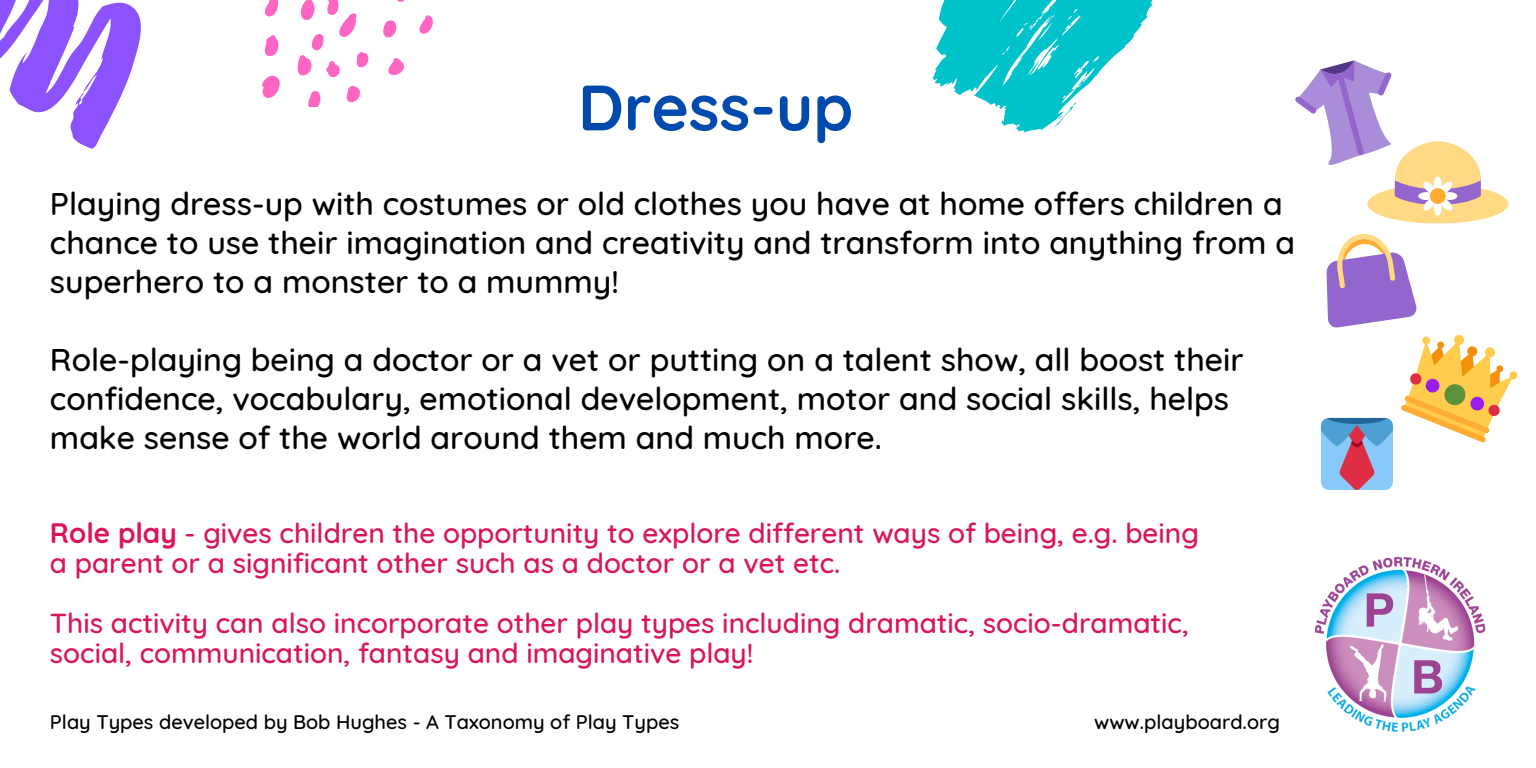
<style>
.page{position:relative;width:1536px;height:768px;background:#fff}
.page>*{position:absolute;margin:0;border:0;box-sizing:border-box;transform-origin:0 0}
.t1{font:700 64px "Quicksand";color:#004aad}
.t2{font:500 32px/39px "Quicksand";color:#000}
.t3{font:500 28px/30px "Quicksand";color:#db145b}
.t4{font:500 20px "Quicksand";color:#000}
.s1{font-weight:700}
</style>
<div class="page">
<svg style="left:0;top:0;width:141px;height:149px"></svg>
<svg style="left:932px;top:0;width:221px;height:133px"></svg>
<img style="left:1315px;top:556px;width:171px;height:176px">
<svg style="left:383px;top:20px;width:14px;height:18px"></svg>
<svg style="left:397px;top:0;width:8px;height:2px"></svg>
<svg style="left:264px;top:35px;width:15px;height:22px"></svg>
<svg style="left:265px;top:0;width:14px;height:17px"></svg>
<svg style="left:297px;top:0;width:72px;height:77px"></svg>
<svg style="left:262px;top:75px;width:18px;height:23px"></svg>
<svg style="left:308px;top:91px;width:13px;height:16px"></svg>
<svg style="left:346px;top:86px;width:14px;height:17px"></svg>
<svg style="left:388px;top:58px;width:16px;height:17px"></svg>
<svg style="left:419px;top:15px;width:14px;height:19px"></svg>
<svg style="left:1295px;top:60px;width:213px;height:163px"></svg>
<svg style="left:1320px;top:234px;width:198px;height:256px"></svg>
<h1 class="t1" style="left:578px;top:66px;width:277px">Dress-up</h1>
<p class="t2" style="left:50px;top:184px;width:1247px">Playing dress-up with costumes or old clothes you have at home offers children a chance to use their imagination and creativity and transform into anything from a superhero to a monster to a mummy!</p>
<p class="t2" style="left:50px;top:340px;width:1195px">Role-playing being a doctor or a vet or putting on a talent show, all boost their confidence, vocabulary, emotional development, motor and social skills, helps make sense of the world around them and much more.</p>
<p class="t3" style="left:50px;top:518px;width:1150px"><span class="s1">Role play</span> - gives children the opportunity to explore different ways of being, e.g. being a parent or a significant other such as a doctor or a vet etc.</p>
<p class="t3" style="left:50px;top:608px;width:1140px">This activity can also incorporate other play types including dramatic, socio-dramatic, social, communication, fantasy and imaginative play!</p>
<p class="t4" style="left:50px;top:709px;width:631px">Play Types developed by Bob Hughes - A Taxonomy of Play Types</p>
<p class="t4" style="left:1094px;top:709px;width:187px">www.playboard.org</p>
</div>
